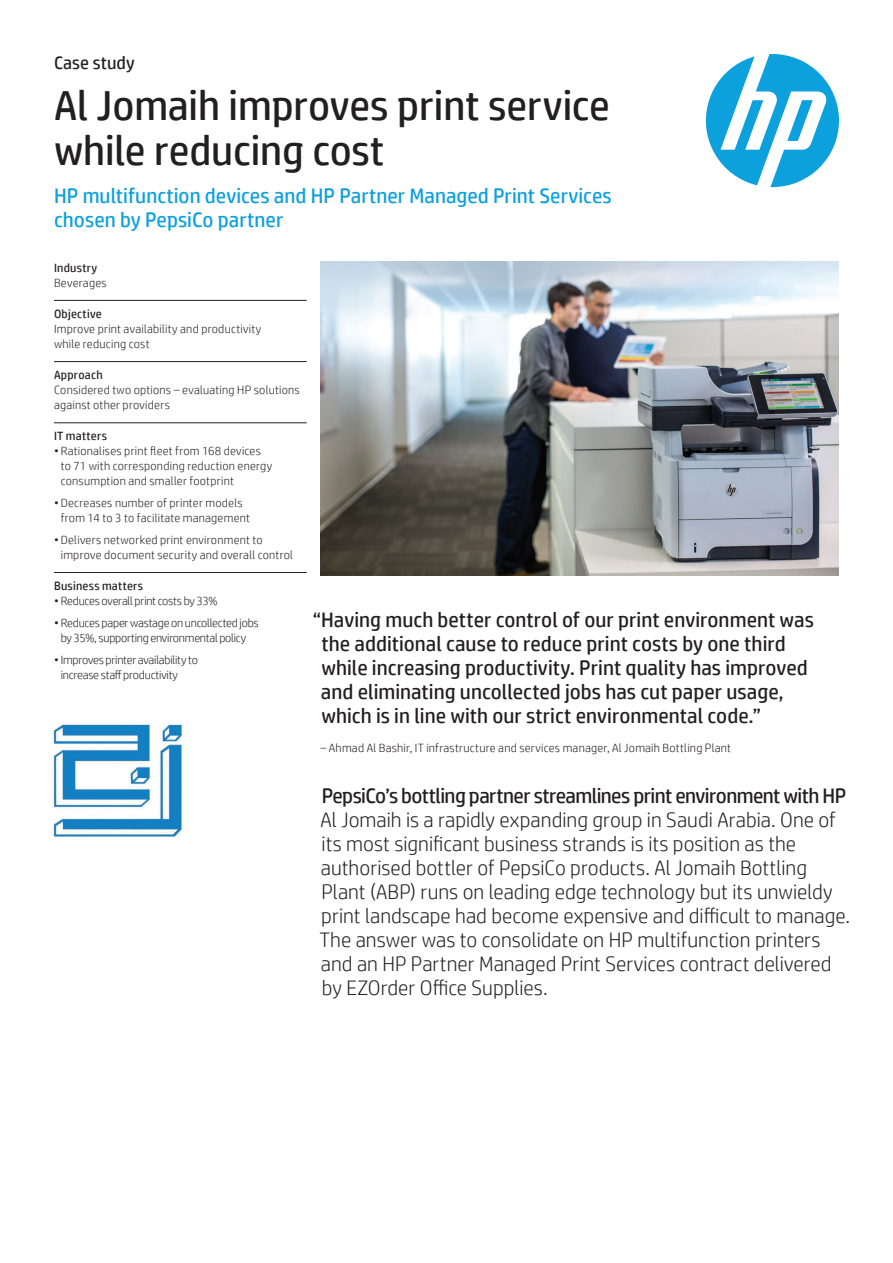
<style>
.page{position:relative;width:893px;height:1263px;background:#fff}
.page>*{position:absolute;margin:0;border:0;box-sizing:border-box;transform-origin:0 0}
.Headline_28_30{font:42px/45px "HP Simplified";letter-spacing:-.005em;color:#231f20}
.Intro_14_16{font:300 21px/24px "HP Simplified";color:#231f20}
.Cover_quote_14_16{font:21px/24px "HP Simplified";color:#231f20}
.Subhead_14_16_bold_b{font:21px/24px "HP Simplified";color:#0ca0dd}
.Subhead_14_16_bold_b-2{font:21px "HP Simplified";letter-spacing:-.03em;color:#231f20}
.Docment_type_12_14{font:18px "HP Simplified";letter-spacing:.005em;color:#231f20}
.Cover_quote_attribut{font:300 12px/15px "HP Simplified";letter-spacing:.02em;color:#231f20}
.Cover_quote_attribut-2{font:300 12px/15px "HP Simplified";letter-spacing:-.02em;color:#231f20;text-align:center}
.Sidebar_body_w__rule{font:300 12px/15px "HP Simplified";letter-spacing:.02em;color:#231f20}
.Sidebar_header{font:12px "HP Simplified";letter-spacing:.02em;color:#231f20}
</style>
<div class="page">
<svg style="left:706px;top:54px;width:133px;height:133px"></svg>
<img style="left:320px;top:262px;width:519px;height:313px">
<hr style="left:54px;top:300px;width:253px;height:1px;background:#231f20">
<hr style="left:54px;top:361px;width:253px;height:1px;background:#231f20">
<hr style="left:54px;top:422px;width:253px;height:1px;background:#231f20">
<hr style="left:54px;top:572px;width:253px;height:1px;background:#231f20">
<img style="left:53px;top:722px;width:132px;height:116px">
<p class="Docment_type_12_14" style="left:54px;top:52px;width:82px">Case study</p>
<p class="Headline_28_30" style="left:54px;top:83px;width:558px">Al Jomaih improves print service while reducing cost</p>
<p class="Subhead_14_16_bold_b" style="left:54px;top:183px;width:559px">HP multifunction devices and HP Partner Managed Print Services chosen by PepsiCo partner</p>
<p class="Sidebar_header" style="left:54px;top:261px;width:45px">Industry</p>
<p class="Sidebar_body_w__rule" style="left:54px;top:275px;width:54px">Beverages</p>
<p class="Sidebar_header" style="left:54px;top:307px;width:49px">Objective</p>
<p class="Sidebar_body_w__rule" style="left:54px;top:321px;width:209px">Improve print availability and productivity while reducing cost</p>
<p class="Sidebar_header" style="left:54px;top:368px;width:50px">Approach</p>
<p class="Sidebar_body_w__rule" style="left:54px;top:382px;width:247px">Considered two options – evaluating HP solutions against other providers</p>
<p class="Sidebar_header" style="left:54px;top:429px;width:55px">IT matters</p>
<p class="Cover_quote_attribut" style="left:61px;top:443px;width:213px;text-indent:-7px">• Rationalises print fleet from 168 devices to 71 with corresponding reduction energy consumption and smaller footprint</p>
<p class="Cover_quote_attribut" style="left:54px;top:495px;width:197px;text-align:center">• Decreases number of printer models from 14 to 3 to facilitate management</p>
<p class="Cover_quote_attribut" style="left:61px;top:532px;width:234px;text-indent:-7px">• Delivers networked print environment to improve document security and overall control</p>
<p class="Sidebar_header" style="left:54px;top:579px;width:91px">Business matters</p>
<p class="Cover_quote_attribut-2" style="left:54px;top:593px;width:165px">• Reduces overall print costs by 33%</p>
<p class="Cover_quote_attribut-2" style="left:54px;top:615px;width:206px">• Reduces paper wastage on uncollected jobs by 35%, supporting environmental policy</p>
<p class="Cover_quote_attribut-2" style="left:61px;top:652px;width:139px;text-align:left;text-indent:-7px">• Improves printer availability to increase staff productivity</p>
<p class="Cover_quote_14_16" style="left:321px;top:608px;width:494px;text-indent:-8px">“Having much better control of our print environment was the additional cause to reduce print costs by one third while increasing productivity. Print quality has improved and eliminating uncollected jobs has cut paper usage, which is in line with our strict environmental code.”</p>
<p class="Cover_quote_attribut" style="left:320px;top:740px;width:412px">– Ahmad Al Bashir, IT infrastructure and services manager, Al Jomaih Bottling Plant</p>
<p class="Subhead_14_16_bold_b-2" style="left:322px;top:783px;width:526px">PepsiCo’s bottling partner streamlines print environment with HP</p>
<p class="Intro_14_16" style="left:319px;top:807px;width:532px">Al Jomaih is a rapidly expanding group in Saudi Arabia. One of its most significant business strands is its position as the authorised bottler of PepsiCo products. Al Jomaih Bottling Plant (ABP) runs on leading edge technology but its unwieldy print landscape had become expensive and difficult to manage.<br>The answer was to consolidate on HP multifunction printers and an HP Partner Managed Print Services contract delivered by EZOrder Office Supplies.</p>
</div>
